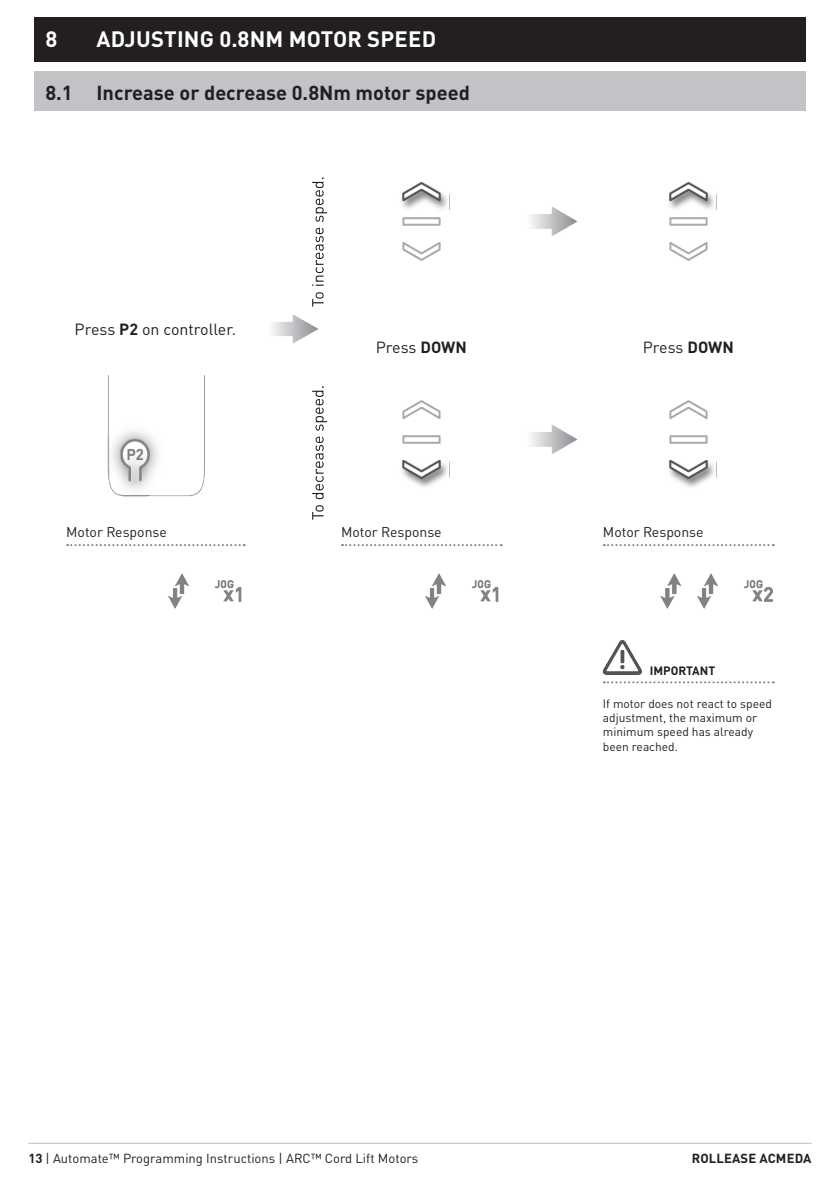
<style>
.page{position:relative;width:840px;height:1191px;background:#fff}
.page>*{position:absolute;margin:0;border:0;box-sizing:border-box;transform-origin:0 0}
.Heading{font:700 22px "DINOT";letter-spacing:.01em;color:#fff}
.SubHeading{font:700 20px "DINOT";color:#231f20}
.Copy{font:16px "DINOT";color:#231f20}
.MotorResponse_Headin{font:14px "DINOT";color:#231f20}
.t1{font:13px "DINOT";color:#231f20}
.t2{font:700 13px "DINOT";letter-spacing:.01em;color:#231f20}
.Important_Copy{font:12px/14.4px "DINOT";color:#231f20}
.MotorResponse_Headin-2{font:700 12px "DINOT";color:#231f20}
.s1{font-weight:700}
</style>
<div class="page">
<hr style="left:28px;top:1142px;width:783px;height:1px;background:#bcbdc0">
<div style="left:34px;top:17px;width:771px;height:45px;background:#231f20"></div>
<div style="left:34px;top:71px;width:771px;height:40px;background:#c2c3c6"></div>
<img style="left:402px;top:182px;width:45px;height:79px">
<img style="left:531px;top:207px;width:46px;height:29px">
<img style="left:669px;top:182px;width:45px;height:79px">
<img style="left:272px;top:314px;width:46px;height:29px">
<img style="left:107px;top:375px;width:98px;height:122px">
<img style="left:402px;top:400px;width:45px;height:87px">
<img style="left:531px;top:425px;width:46px;height:29px">
<img style="left:669px;top:400px;width:45px;height:87px">
<svg style="left:67px;top:544px;width:177px;height:2px"></svg>
<svg style="left:342px;top:544px;width:159px;height:2px"></svg>
<svg style="left:603px;top:544px;width:170px;height:2px"></svg>
<img style="left:168px;top:573px;width:74px;height:36px">
<img style="left:425px;top:573px;width:74px;height:36px">
<img style="left:660px;top:573px;width:113px;height:36px">
<svg style="left:603px;top:681px;width:170px;height:2px"></svg>
<img style="left:602px;top:640px;width:40px;height:34px">
<svg style="left:312px;top:177px;width:15px;height:130px"></svg>
<svg style="left:312px;top:386px;width:15px;height:134px"></svg>
<p class="Heading" style="left:45px;top:25px;width:13px">8</p>
<p class="Heading" style="left:96px;top:25px;width:341px">ADJUSTING 0.8NM MOTOR SPEED</p>
<p class="SubHeading" style="left:45px;top:79px;width:426px">8.1 Increase or decrease 0.8Nm motor speed</p>
<p class="Copy" style="left:75px;top:319px;width:163px">Press <span class="s1">P2</span> on controller.</p>
<p class="Copy" style="left:375px;top:337px;width:92px">Press <span class="s1">DOWN</span></p>
<p class="Copy" style="left:642px;top:337px;width:92px">Press <span class="s1">DOWN</span></p>
<p class="MotorResponse_Headin" style="left:66px;top:523px;width:102px">Motor Response</p>
<p class="MotorResponse_Headin" style="left:341px;top:523px;width:102px">Motor Response</p>
<p class="MotorResponse_Headin" style="left:602px;top:523px;width:102px">Motor Response</p>
<p class="MotorResponse_Headin-2" style="left:649px;top:662px;width:67px">IMPORTANT</p>
<p class="Important_Copy" style="left:602px;top:696px;width:170px">If motor does not react to speed adjustment, the maximum or minimum speed has already been reached.</p>
<p class="t1" style="left:28px;top:1149px;width:391px"><span class="s1">13</span> | Automate™ Programming Instructions | ARC™ Cord Lift Motors</p>
<p class="t2" style="left:691px;top:1149px;width:121px">ROLLEASE ACMEDA</p>
</div>
